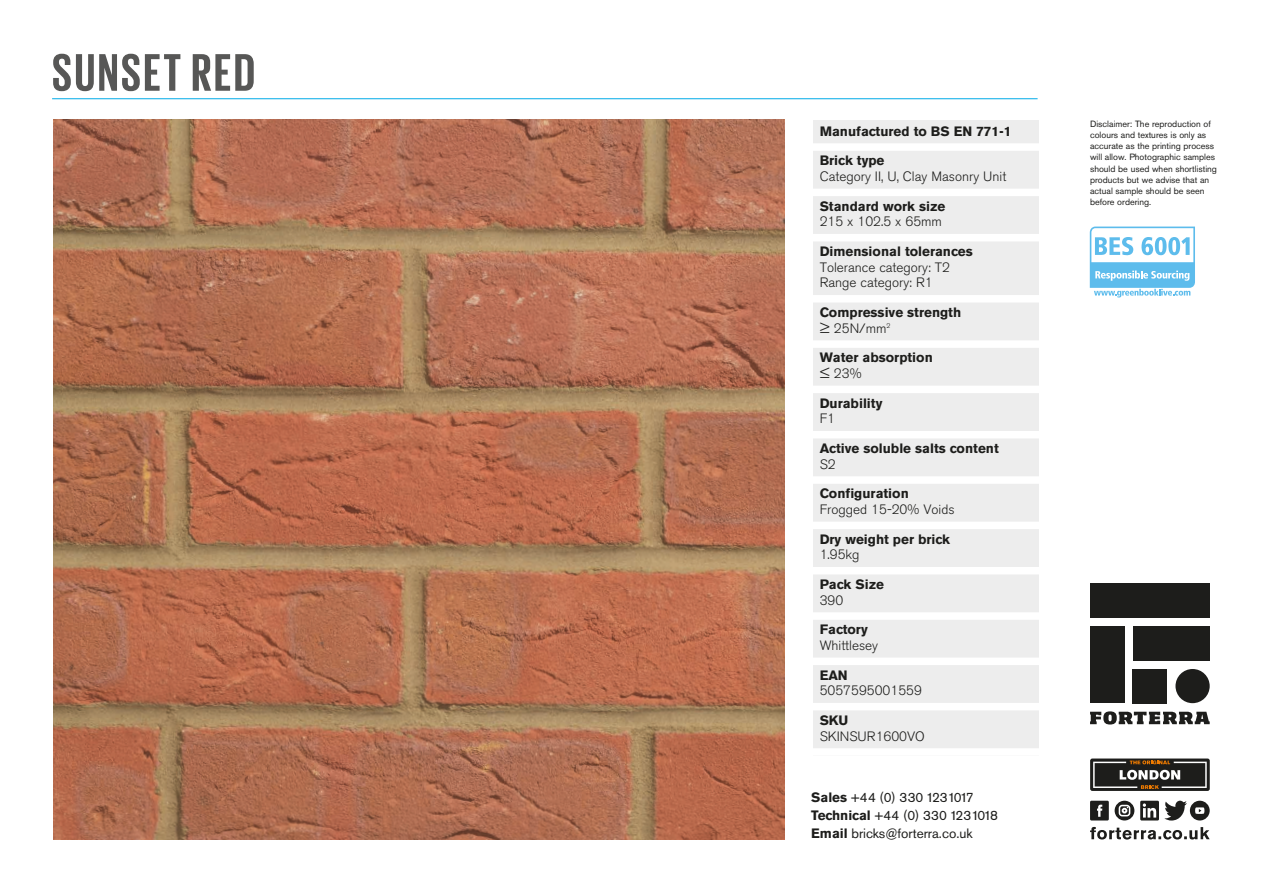
<style>
.page{position:relative;width:1263px;height:893px;background:#fff}
.page>*{position:absolute;margin:0;border:0;box-sizing:border-box;transform-origin:0 0}
.t1{font:700 54px "Giorgio Sans";letter-spacing:.05em;color:#575756}
.t2{font:700 13.5px/15.8px "Akzidenz Grotesk BE";color:#1d1d1b}
.t3{font:300 13.5px/15.8px "Akzidenz Grotesk BE";color:#1d1d1b}
.t4{font:13.5px/18px "Akzidenz Grotesk BE";color:#1d1d1b}
.t5{font:9px/11.2px "Akzidenz Grotesk BE";color:#1d1d1b}
.s1{font-family:"Neo Sans";font-weight:300;font-size:16.5px}
.s2{font-weight:300}
.s3{font-weight:700}
</style>
<div class="page">
<div style="left:813px;top:120px;width:226px;height:636px;background:#ededed"></div>
<div style="left:811px;top:143px;width:233px;height:8px;background:#fff"></div>
<div style="left:811px;top:189px;width:233px;height:7px;background:#fff"></div>
<div style="left:811px;top:234px;width:233px;height:7px;background:#fff"></div>
<div style="left:811px;top:295px;width:233px;height:7px;background:#fff"></div>
<div style="left:811px;top:340px;width:233px;height:8px;background:#fff"></div>
<div style="left:811px;top:386px;width:233px;height:7px;background:#fff"></div>
<div style="left:811px;top:431px;width:233px;height:7px;background:#fff"></div>
<div style="left:811px;top:476px;width:233px;height:8px;background:#fff"></div>
<div style="left:811px;top:522px;width:233px;height:7px;background:#fff"></div>
<div style="left:811px;top:567px;width:233px;height:7px;background:#fff"></div>
<div style="left:811px;top:612px;width:233px;height:8px;background:#fff"></div>
<div style="left:811px;top:658px;width:233px;height:7px;background:#fff"></div>
<div style="left:811px;top:703px;width:233px;height:7px;background:#fff"></div>
<div style="left:811px;top:748px;width:233px;height:8px;background:#fff"></div>
<hr style="left:52px;top:98px;width:985px;height:1px;background:#00abe8">
<svg style="left:1090px;top:711px;width:120px;height:13px"></svg>
<div style="left:1090px;top:583px;width:120px;height:35px;background:#1d1d1b"></div>
<div style="left:1090px;top:626px;width:34px;height:77px;background:#1d1d1b"></div>
<div style="left:1133px;top:626px;width:77px;height:34px;background:#1d1d1b"></div>
<div style="left:1175px;top:669px;width:35px;height:34px;background:#1d1d1b;border-radius:50%"></div>
<div style="left:1133px;top:669px;width:34px;height:34px;background:#1d1d1b"></div>
<svg style="left:1090px;top:801px;width:19px;height:19px"></svg>
<svg style="left:1140px;top:801px;width:70px;height:19px"></svg>
<svg style="left:1114px;top:801px;width:20px;height:19px"></svg>
<div style="left:1119px;top:805px;width:11px;height:11px;border:2px solid #fff;border-radius:3px"></div>
<svg style="left:1122px;top:807px;width:6px;height:6px"></svg>
<svg style="left:1090px;top:827px;width:120px;height:13px"></svg>
<img style="left:53px;top:120px;width:731px;height:720px">
<svg style="left:1090px;top:227px;width:105px;height:70px"></svg>
<div style="left:1090px;top:758px;width:120px;height:33px;background:#1d1d1b;border-radius:2px"></div>
<svg style="left:1093px;top:760px;width:114px;height:29px"></svg>
<h1 class="t1" style="left:52px;top:45px;width:204px">SUNSET RED</h1>
<h2 class="t2" style="left:820px;top:116px;width:193px;line-height:29.5px">Manufactured to BS EN 771-1<br>Brick type</h2>
<h2 class="t3" style="left:820px;top:169px;width:188px">Category II, U, Clay Masonry Unit</h2>
<h2 class="t2" style="left:820px;top:198px;width:127px">Standard work size</h2>
<h2 class="t3" style="left:820px;top:214px;width:124px">215 x 102.5 x 65mm</h2>
<h2 class="t2" style="left:820px;top:243px;width:155px">Dimensional tolerances</h2>
<h2 class="t3" style="left:820px;top:259px;width:132px">Tolerance category: T2<br>Range category: R1</h2>
<h2 class="t2" style="left:820px;top:304px;width:143px">Compressive strength <span class="s1">≥</span> <span class="s2">25N/mm</span><sup>2</sup></h2>
<h2 class="t2" style="left:820px;top:350px;width:115px">Water absorption <span class="s1">≤</span> <span class="s2">23%</span></h2>
<h2 class="t2" style="left:820px;top:395px;width:64px">Durability</h2>
<h2 class="t3" style="left:820px;top:411px;width:17px">F1</h2>
<h2 class="t2" style="left:820px;top:440px;width:181px">Active soluble salts content</h2>
<h2 class="t3" style="left:820px;top:456px;width:18px">S2</h2>
<h2 class="t2" style="left:820px;top:486px;width:91px">Configuration</h2>
<h2 class="t3" style="left:820px;top:502px;width:136px">Frogged 15-20% Voids</h2>
<h2 class="t2" style="left:820px;top:531px;width:132px">Dry weight per brick</h2>
<h2 class="t3" style="left:820px;top:547px;width:41px">1.95kg</h2>
<h2 class="t2" style="left:820px;top:576px;width:66px">Pack Size</h2>
<h2 class="t3" style="left:820px;top:592px;width:25px">390</h2>
<h2 class="t2" style="left:820px;top:622px;width:50px">Factory</h2>
<h2 class="t3" style="left:820px;top:638px;width:60px">Whittlesey</h2>
<h2 class="t2" style="left:820px;top:667px;width:30px">EAN</h2>
<h2 class="t3" style="left:820px;top:683px;width:104px">5057595001559</h2>
<h2 class="t2" style="left:820px;top:712px;width:30px">SKU</h2>
<h2 class="t3" style="left:820px;top:728px;width:107px">SKINSUR1600VO</h2>
<h2 class="t4" style="left:811px;top:789px;width:188px"><span class="s3">Sales</span> +44 (0) 330 1231017<br><span class="s3">Technical</span> +44 (0) 330 1231018<br><span class="s3">Email</span> bricks@forterra.co.uk</h2>
<p class="t5" style="left:1090px;top:118px;width:128px">Disclaimer: The reproduction of colours and textures is only as accurate as the printing process will allow. Photographic samples should be used when shortlisting products but we advise that an actual sample should be seen before ordering.</p>
</div>
